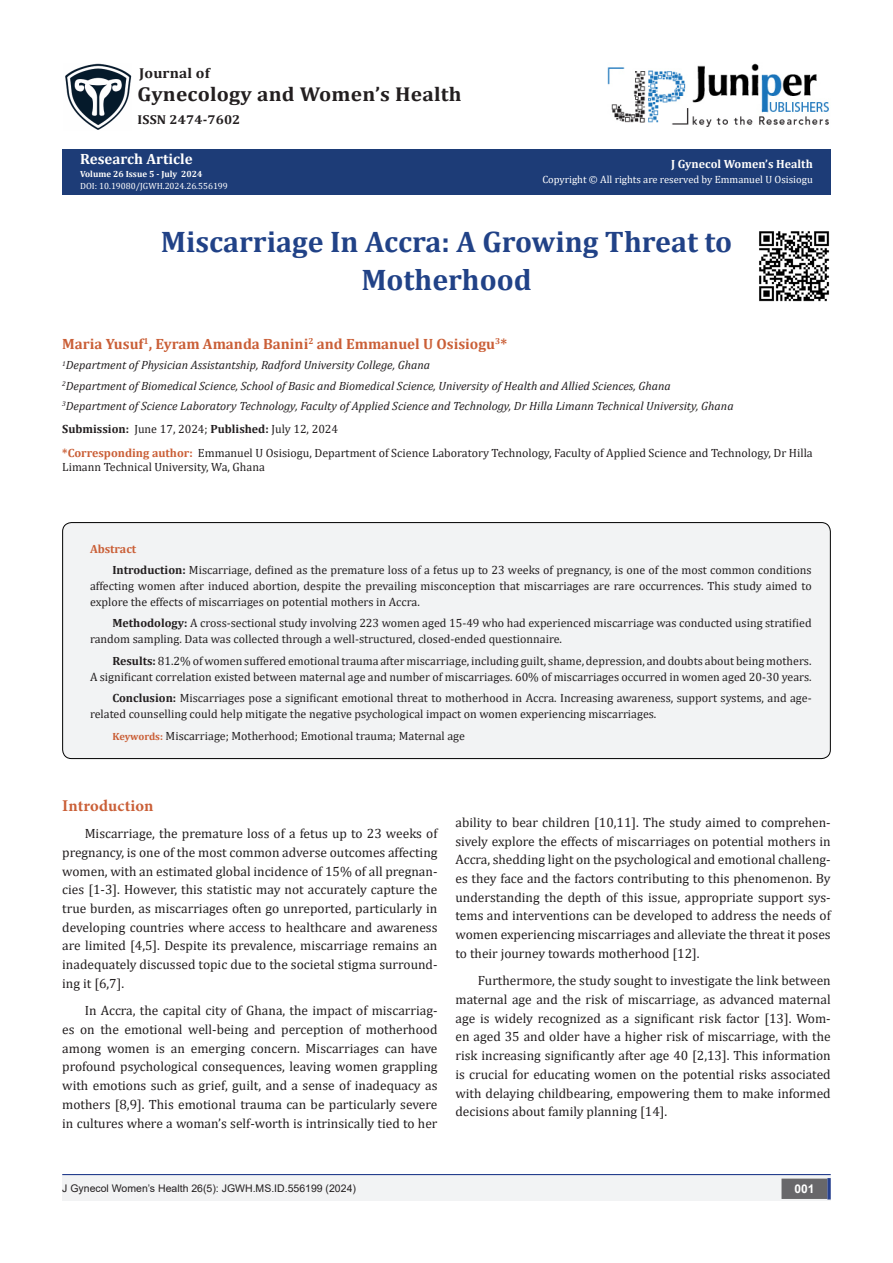
<style>
.page{position:relative;width:893px;height:1263px;background:#fff}
.page>*{position:absolute;margin:0;border:0;box-sizing:border-box;transform-origin:0 0}
.t1{font:700 29.85px/37.3px "Cambria";color:#214287;text-align:center}
.t2{font:700 20.1px "Cambria";letter-spacing:.01em;color:#231f20;scale:1.06 1}
.t3{font:700 16.5px "Minion Pro";letter-spacing:.005em;color:#ca5f37}
.t4{font:700 15px "Cambria";color:#ca5f37}
.t5{font:700 15px "Cambria";color:#fff}
.t6{font:700 14.4px "Cambria";letter-spacing:.01em;color:#231f20;scale:1.06 1}
.t7{font:13.5px/18.8px "Cambria";color:#231f20;text-align:justify}
.t8{font:700 12.9px "Cambria";letter-spacing:.01em;color:#231f20;scale:1.06 1}
.List_Paragraph{font:12px/15.8px "Cambria";color:#231f20}
.t9{font:italic 12px "Cambria";color:#231f20}
.t10{font:700 12px "Cambria";color:#fffefc}
.List_Paragraph-2{font:700 12px "Cambria";color:#ca5f37}
.t11{font:700 12px "Arial";color:#fff}
.t12{font:10.5px "Arial";color:#231f20}
.t13{font:10.5px "Cambria";color:#fff}
.t14{font:9px "Cambria";color:#fff}
.t15{font:700 9px "Cambria";color:#fffefc}
.s1{font-weight:700}
.s2{font-weight:700;color:#ca5f37}
.s3{font-weight:700;font-size:10.5px;color:#ca5f37}
</style>
<div class="page">
<div style="left:62px;top:150px;width:769px;height:45px;background:#1d3c77"></div>
<div style="left:62px;top:1175px;width:441px;height:26px;background:#f2f3f4"></div>
<div style="left:503px;top:1175px;width:328px;height:26px;background:#f2f3f4"></div>
<div style="left:782px;top:1179px;width:45px;height:19px;background:#68676a"></div>
<div style="left:781px;top:1178px;width:46px;height:21px;border:2px solid #68676a"></div>
<svg style="left:827px;top:1178px;width:4px;height:21px"></svg>
<img style="left:65px;top:63px;width:66px;height:67px">
<img style="left:607px;top:63px;width:222px;height:64px">
<hr style="left:62px;top:1174px;width:769px;height:1px;background:#253f8e">
<img style="left:759px;top:231px;width:71px;height:71px">
<div style="left:63px;top:523px;width:767px;height:235px;background:#f2f3f4;border-radius:9px"></div>
<div style="left:62px;top:522px;width:769px;height:237px;border:1px solid #000;border-radius:9px"></div>
<p class="t6" style="left:139px;top:63px;width:68px">Journal of</p>
<p class="t2" style="left:138px;top:80px;width:307px">Gynecology and Women’s Health</p>
<p class="t8" style="left:138px;top:110px;width:98px">ISSN 2474-7602</p>
<p class="t5" style="left:80px;top:149px;width:114px">Research Article</p>
<p class="t15" style="left:80px;top:167px;width:124px">Volume 26 Issue 5 - July 2024</p>
<p class="t14" style="left:80px;top:181px;width:149px">DOI: 10.19080/JGWH.2024.26.556199</p>
<p class="t10" style="left:671px;top:155px;width:143px">J Gynecol Women’s Health</p>
<p class="t13" style="left:542px;top:174px;width:272px">Copyright © All rights are reserved by Emmanuel U Osisiogu</p>
<p class="t1" style="left:161px;top:222px;width:573px">Miscarriage In Accra: A Growing Threat to<br>Motherhood</p>
<p class="t4" style="left:62px;top:333px;width:446px">Maria Yusuf<sup>1</sup>, Eyram Amanda Banini<sup>2</sup> and Emmanuel U Osisiogu<sup>3</sup>*</p>
<p class="t9" style="left:62px;top:357px;width:369px"><sup>1</sup>Department of Physician Assistantship, Radford University College, Ghana</p>
<p class="t9" style="left:62px;top:377px;width:610px"><sup>2</sup>Department of Biomedical Science, School of Basic and Biomedical Science, University of Health and Allied Sciences, Ghana</p>
<p class="t9" style="left:62px;top:398px;width:673px"><sup>3</sup>Department of Science Laboratory Technology, Faculty of Applied Science and Technology, Dr Hilla Limann Technical University, Ghana</p>
<p class="List_Paragraph" style="left:62px;top:421px;width:277px"><span class="s1">Submission:</span> June 17, 2024; <span class="s1">Published:</span> July 12, 2024</p>
<p class="List_Paragraph" style="left:62px;top:445px;width:752px;line-height:14.4px"><span class="s2">*Corresponding author:</span> Emmanuel U Osisiogu, Department of Science Laboratory Technology, Faculty of Applied Science and Technology, Dr Hilla<br>Limann Technical University, Wa, Ghana</p>
<p class="List_Paragraph-2" style="left:90px;top:540px;width:48px">Abstract</p>
<p class="List_Paragraph" style="left:90px;top:562px;width:723px;text-align:justify;text-indent:22px"><span class="s1">Introduction:</span> Miscarriage, defined as the premature loss of a fetus up to 23 weeks of pregnancy, is one of the most common conditions affecting women after induced abortion, despite the prevailing misconception that miscarriages are rare occurrences. This study aimed to explore the effects of miscarriages on potential mothers in Accra.</p>
<p class="List_Paragraph" style="left:90px;top:615px;width:723px;text-indent:22px"><span class="s1">Methodology:</span> A cross-sectional study involving 223 women aged 15-49 who had experienced miscarriage was conducted using stratified random sampling. Data was collected through a well-structured, closed-ended questionnaire.</p>
<p class="List_Paragraph" style="left:90px;top:653px;width:723px;text-align:right"><span class="s1">Results:</span> 81.2% of women suffered emotional trauma after miscarriage, including guilt, shame, depression, and doubts about being mothers.<br>A significant correlation existed between maternal age and number of miscarriages. 60% of miscarriages occurred in women aged 20-30 years.</p>
<p class="List_Paragraph" style="left:90px;top:690px;width:723px;text-indent:22px"><span class="s1">Conclusion:</span> Miscarriages pose a significant emotional threat to motherhood in Accra. Increasing awareness, support systems, and age&shy;related counselling could help mitigate the negative psychological impact on women experiencing miscarriages.</p>
<p class="List_Paragraph" style="left:112px;top:727px;width:354px"><span class="s3">Keywords:</span> Miscarriage; Motherhood; Emotional trauma; Maternal age</p>
<p class="t3" style="left:62px;top:794px;width:93px">Introduction</p>
<p class="t7" style="left:62px;top:824px;width:377px;text-indent:22px">Miscarriage, the premature loss of a fetus up to 23 weeks of pregnancy, is one of the most common adverse outcomes affecting women, with an estimated global incidence of 15% of all pregnan&shy;cies [1-3]. However, this statistic may not accurately capture the true burden, as miscarriages often go unreported, particularly in developing countries where access to healthcare and awareness are limited [4,5]. Despite its prevalence, miscarriage remains an inadequately discussed topic due to the societal stigma surround&shy;ing it [6,7].</p>
<p class="t7" style="left:62px;top:1001px;width:377px;text-indent:22px">In Accra, the capital city of Ghana, the impact of miscarriag&shy;es on the emotional well-being and perception of motherhood among women is an emerging concern. Miscarriages can have profound psychological consequences, leaving women grappling with emotions such as grief, guilt, and a sense of inadequacy as mothers [8,9]. This emotional trauma can be particularly severe in cultures where a woman’s self-worth is intrinsically tied to her</p>
<p class="t7" style="left:455px;top:813px;width:377px">ability to bear children [10,11]. The study aimed to comprehen&shy;sively explore the effects of miscarriages on potential mothers in Accra, shedding light on the psychological and emotional challeng&shy;es they face and the factors contributing to this phenomenon. By understanding the depth of this issue, appropriate support sys&shy;tems and interventions can be developed to address the needs of women experiencing miscarriages and alleviate the threat it poses to their journey towards motherhood [12].</p>
<p class="t7" style="left:455px;top:971px;width:377px;text-indent:22px">Furthermore, the study sought to investigate the link between maternal age and the risk of miscarriage, as advanced maternal age is widely recognized as a significant risk factor [13]. Wom&shy;en aged 35 and older have a higher risk of miscarriage, with the risk increasing significantly after age 40 [2,13]. This information is crucial for educating women on the potential risks associated with delaying childbearing, empowering them to make informed decisions about family planning [14].</p>
<p class="t12" style="left:62px;top:1181px;width:295px">J Gynecol Women’s Health 26(5): JGWH.MS.ID.556199 (2024)</p>
<p class="t11" style="left:794px;top:1180px;width:22px">001</p>
</div>
